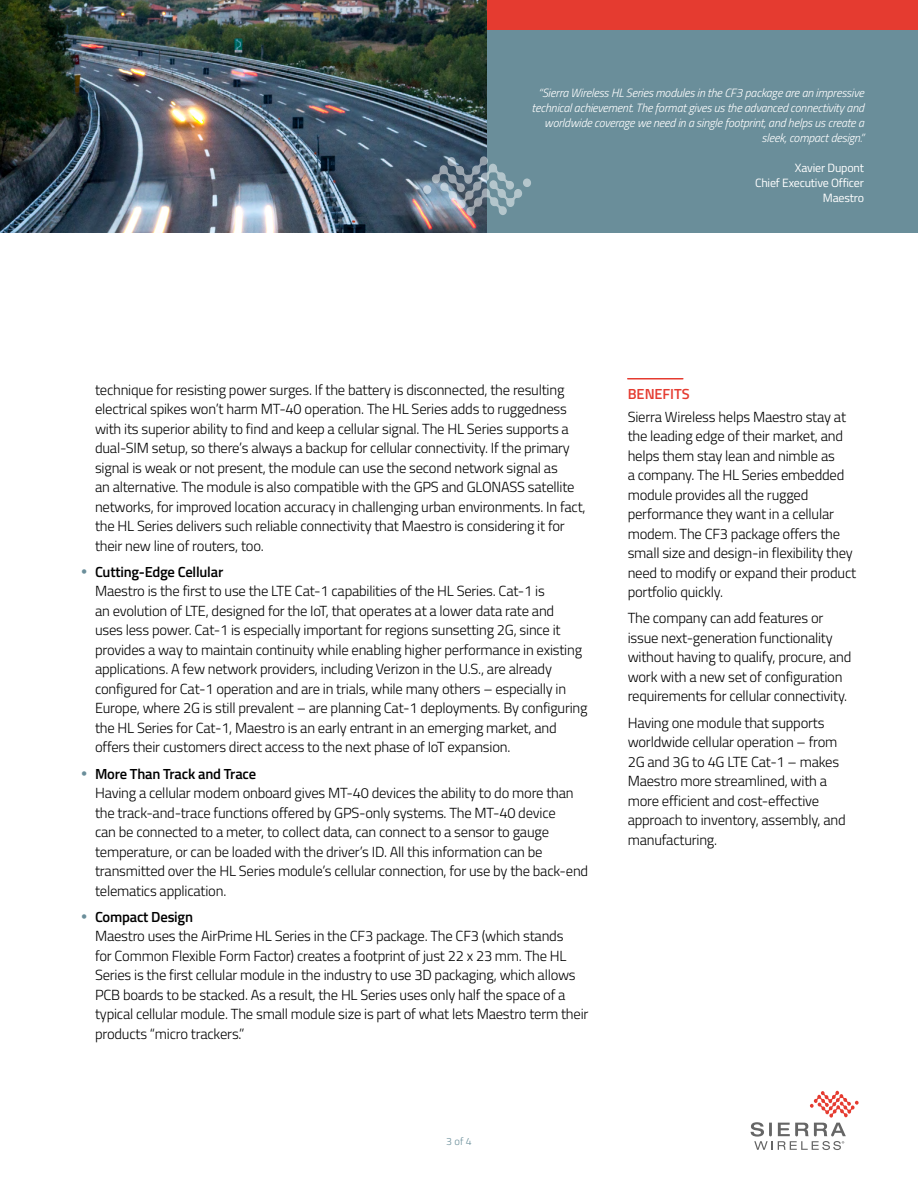
<style>
.page{position:relative;width:918px;height:1188px;background:#fff}
.page>*{position:absolute;margin:0;border:0;box-sizing:border-box;transform-origin:0 0}
.t1{font:300 14.7px/19.5px "Titillium Web";letter-spacing:-.015em;color:#000}
.t2{font:600 14.7px "Titillium Web";letter-spacing:-.005em;color:#e53b30}
.t3{font:italic 300 12px/15px "Titillium Web";letter-spacing:-.015em;color:#fff;text-align:right}
.t4{font:12px/15px "Titillium Web";letter-spacing:-.015em;color:#fff;text-align:right}
.t5{font:300 10.5px "Titillium Web";color:#6a8e9a}
.s1{color:#6a8e9a}
.s2{font-weight:600}
</style>
<div class="page">
<img style="left:0;top:0;width:487px;height:232px">
<hr style="left:628px;top:378px;width:55px;height:2px;background:#e53b30">
<svg style="left:751px;top:1091px;width:108px;height:59px"></svg>
<div style="left:487px;top:0;width:431px;height:232px;background:#6a8e9a"></div>
<div style="left:487px;top:0;width:431px;height:30px;background:#e53b30"></div>
<svg style="left:423px;top:156px;width:108px;height:60px"></svg>
<p class="t3" style="left:532px;top:84px;width:335px">“Sierra Wireless HL Series modules in the CF3 package are an impressive technical achievement. The format gives us the advanced connectivity and worldwide coverage we need in a single footprint, and helps us create a sleek, compact design.”</p>
<p class="t4" style="left:755px;top:159px;width:110px">Xavier Dupont<br>Chief Executive Officer<br>Maestro</p>
<p class="t1" style="left:95px;top:379px;width:492px">technique for resisting power surges. If the battery is disconnected, the resulting electrical spikes won’t harm MT-40 operation. The HL Series adds to ruggedness with its superior ability to find and keep a cellular signal. The HL Series supports a dual-SIM setup, so there’s always a backup for cellular connectivity. If the primary signal is weak or not present, the module can use the second network signal as<br>an alternative. The module is also compatible with the GPS and GLONASS satellite networks, for improved location accuracy in challenging urban environments. In fact, the HL Series delivers such reliable connectivity that Maestro is considering it for their new line of routers, too.</p>
<p class="t1" style="left:95px;top:561px;width:494px;text-indent:-14px"><span class="s1">•</span> <span class="s2">Cutting-Edge Cellular<br></span>Maestro is the first to use the LTE Cat-1 capabilities of the HL Series. Cat-1 is<br>an evolution of LTE, designed for the IoT, that operates at a lower data rate and<br>uses less power. Cat-1 is especially important for regions sunsetting 2G, since it provides a way to maintain continuity while enabling higher performance in existing applications. A few network providers, including Verizon in the U.S., are already configured for Cat-1 operation and are in trials, while many others – especially in Europe, where 2G is still prevalent – are planning Cat-1 deployments. By configuring the HL Series for Cat-1, Maestro is an early entrant in an emerging market, and offers their customers direct access to the next phase of IoT expansion.</p>
<p class="t1" style="left:95px;top:763px;width:495px;text-indent:-14px"><span class="s1">•</span> <span class="s2">More Than Track and Trace<br></span>Having a cellular modem onboard gives MT-40 devices the ability to do more than the track-and-trace functions offered by GPS-only systems. The MT-40 device<br>can be connected to a meter, to collect data, can connect to a sensor to gauge temperature, or can be loaded with the driver’s ID. All this information can be transmitted over the HL Series module’s cellular connection, for use by the back-end telematics application.</p>
<p class="t1" style="left:95px;top:906px;width:495px;text-indent:-14px"><span class="s1">•</span> <span class="s2">Compact Design<br></span>Maestro uses the AirPrime HL Series in the CF3 package. The CF3 (which stands<br>for Common Flexible Form Factor) creates a footprint of just 22 x 23 mm. The HL Series is the first cellular module in the industry to use 3D packaging, which allows PCB boards to be stacked. As a result, the HL Series uses only half the space of a typical cellular module. The small module size is part of what lets Maestro term their products “micro trackers.”</p>
<p class="t5" style="left:446px;top:1134px;width:27px">3 of 4</p>
<p class="t2" style="left:628px;top:383px;width:63px">BENEFITS</p>
<p class="t1" style="left:628px;top:406px;width:230px">Sierra Wireless helps Maestro stay at the leading edge of their market, and helps them stay lean and nimble as<br>a company. The HL Series embedded module provides all the rugged performance they want in a cellular modem. The CF3 package offers the small size and design-in flexibility they need to modify or expand their product portfolio quickly.</p>
<p class="t1" style="left:628px;top:608px;width:225px">The company can add features or issue next-generation functionality without having to qualify, procure, and work with a new set of configuration requirements for cellular connectivity.</p>
<p class="t1" style="left:628px;top:712px;width:220px">Having one module that supports worldwide cellular operation – from<br>2G and 3G to 4G LTE Cat-1 – makes<br>Maestro more streamlined, with a more efficient and cost-effective approach to inventory, assembly, and manufacturing.</p>
</div>
